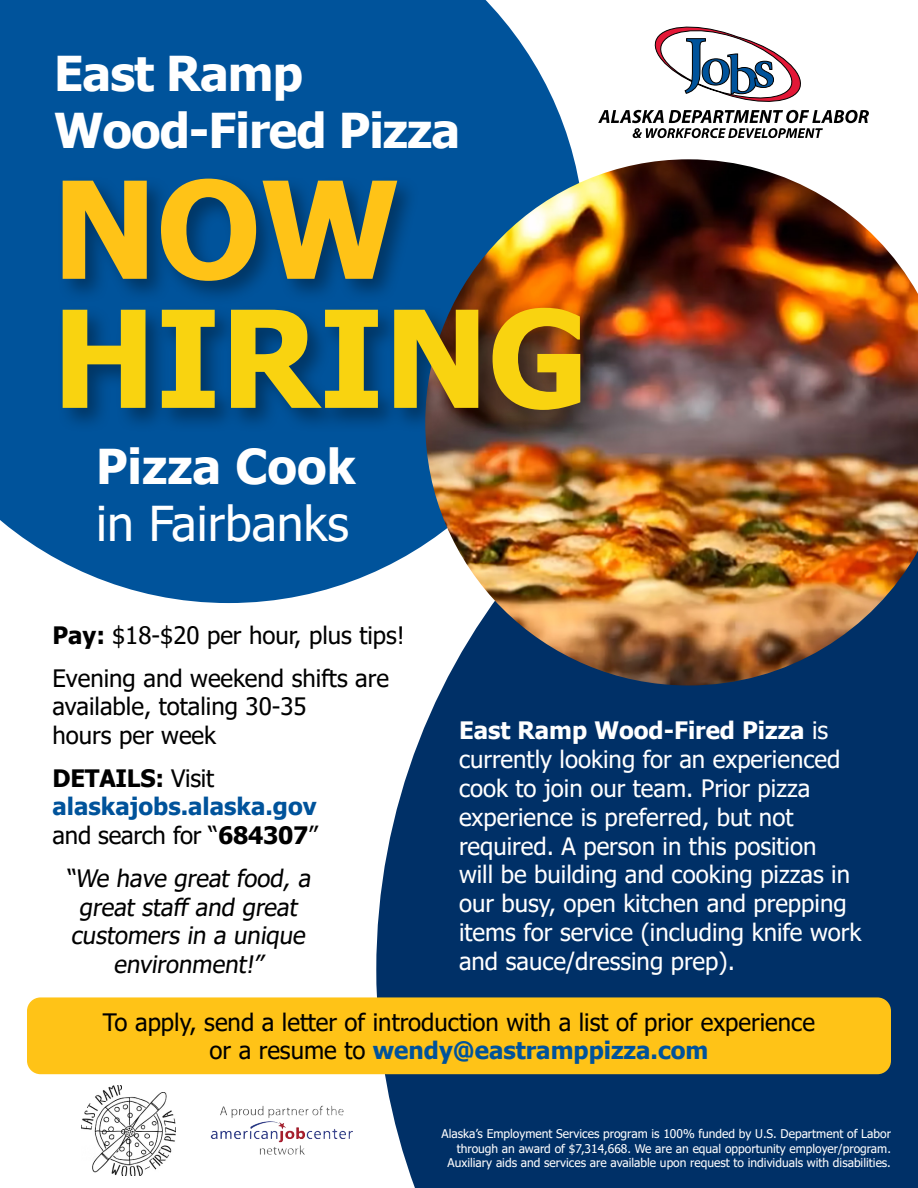
<style>
.page{position:relative;width:918px;height:1188px;background:#fff}
.page>*{position:absolute;margin:0;border:0;box-sizing:border-box;transform-origin:0 0}
.t1{font:700 135px "Tahoma";color:#f9d310}
.t2{font:700 135px "Tahoma";color:#ffc317}
.t3{font:700 48px/57.6px "Tahoma";letter-spacing:-.02em;color:#fff}
.t4{font:48px "Tahoma";color:#fff}
.t5{font:700 48px "Tahoma";color:#fff}
.t6{font:24px/28.8px "Tahoma";color:#fff}
.t7{font:24px/28.8px "Tahoma";color:#000}
.t8{font:700 24px/28.8px "Tahoma";color:#00539b}
.t9{font:12px/14.4px "Tahoma";color:#fff;text-align:right}
.s1{font-weight:700}
.s2{color:#000}
.s3{font-weight:400;color:#000}
.s4{font-weight:700;color:#00539b}
</style>
<div class="page">
<div style="left:376px;top:685px;width:542px;height:503px;background:#003067"></div>
<svg style="left:598px;top:27px;width:271px;height:111px"></svg>
<svg style="left:0;top:0;width:574px;height:603px;background:#1561a3"></svg>
<img style="left:425px;top:159px;width:493px;height:526px">
<div style="left:57px;top:173px;width:548px;height:262px;background:#000;opacity:.35"></div>
<div style="left:27px;top:997px;width:864px;height:77px;background:#ffc317;border-radius:14px"></div>
<img style="left:81px;top:1085px;width:94px;height:90px">
<img style="left:257px;top:1106px;width:80px;height:10px">
<h2 class="t3" style="left:54px;top:46px;width:408px">East Ramp<br>Wood-Fired Pizza</h2>
<h1 class="t2" style="left:52px;top:135px;width:348px">NOW</h1>
<h1 class="t1" style="left:52px;top:264px;width:538px">HIRING</h1>
<h2 class="t5" style="left:96px;top:433px;width:261px">Pizza Cook</h2>
<h2 class="t4" style="left:96px;top:492px;width:254px">in Fairbanks</h2>
<p class="t7" style="left:53px;top:616px;width:354px;line-height:42.3px"><span class="s1">Pay:</span> $18-$20 per hour, plus tips!<br>Evening and weekend shifts are</p>
<p class="t7" style="left:53px;top:694px;width:256px">available, totaling 30-35 hours per week</p>
<p class="t8" style="left:52px;top:764px;width:267px"><span class="s2">DETAILS:</span> <span class="s3">Visit </span>alaskajobs.alaska.gov <span class="s3">and search for “</span><span class="s2">684307</span><span class="s3">”</span></p>
<p class="t7" style="left:65px;top:865px;width:251px;text-align:center">“We have great food, a great staff and great customers in a unique environment!”</p>
<p class="t7" style="left:103px;top:1009px;width:714px;text-align:center">To apply, send a letter of introduction with a list of prior experience or a resume to <span class="s4">wendy@eastramppizza.com</span></p>
<p class="t6" style="left:459px;top:718px;width:404px"><span class="s1">East Ramp Wood-Fired Pizza</span> is currently looking for an experienced cook to join our team. Prior pizza experience is preferred, but not required. A person in this position<br>will be building and cooking pizzas in our busy, open kitchen and prepping items for service (including knife work and sauce/dressing prep).</p>
<p class="t9" style="left:442px;top:1128px;width:451px">Alaska’s Employment Services program is 100% funded by U.S. Department of Labor through an award of $7,314,668. We are an equal opportunity employer/program.<br>Auxiliary aids and services are available upon request to individuals with disabilities.</p>
</div>
